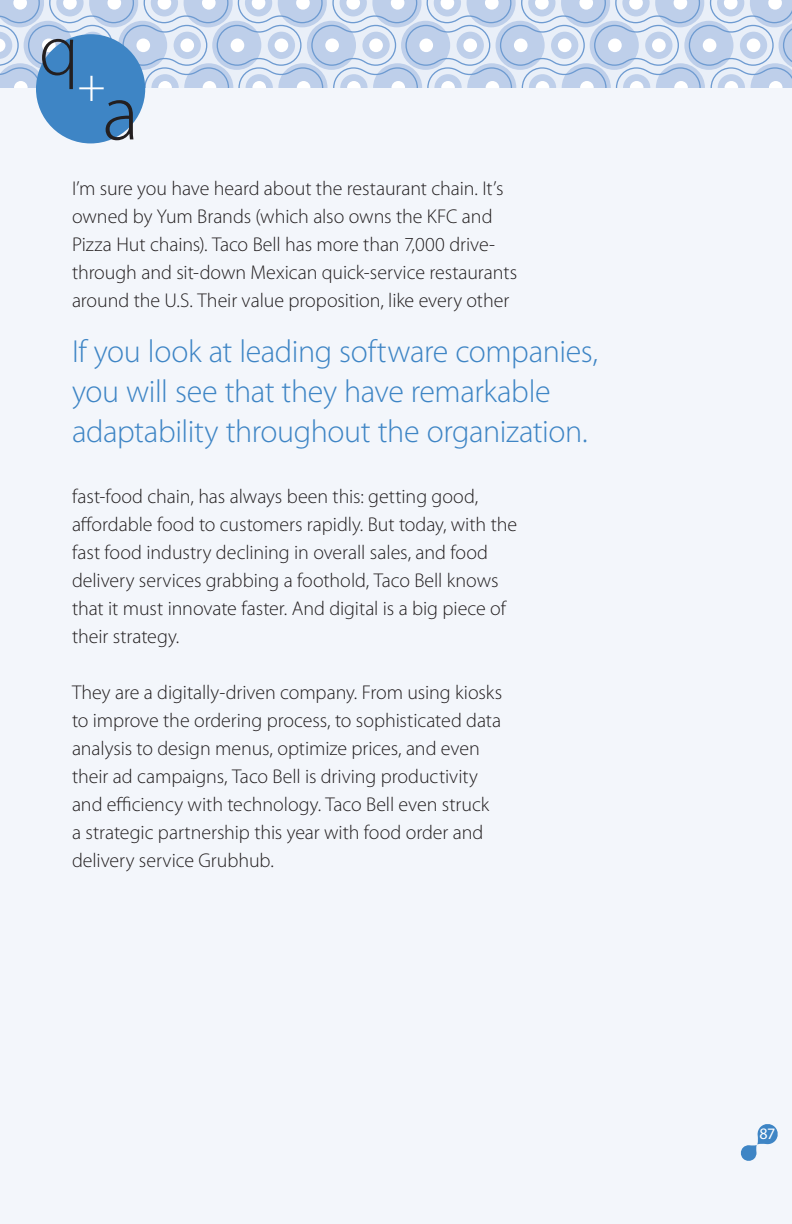
<style>
.page{position:relative;width:792px;height:1224px;background:#f3f6fb}
.page>*{position:absolute;margin:0;border:0;box-sizing:border-box;transform-origin:0 0}
.t1{font:300 80px "Myriad Pro";color:#231f20}
.t2{font:300 73px "Myriad Pro";color:#231f20}
.t3{font:300 32px/40px "Myriad Pro";letter-spacing:-.015em;color:#3e85c5}
.t4{font:300 20px/28px "Myriad Pro";letter-spacing:-.005em;color:#231f20}
.t5{font:16px "Myriad Pro";color:#fff}
</style>
<div class="page">
<svg style="left:0;top:0;width:792px;height:88px"></svg>
<div style="left:36px;top:34px;width:109px;height:109px;background:#3e85c5;border-radius:50%"></div>
<svg style="left:740px;top:1124px;width:38px;height:37px"></svg>
<h2 class="t2" style="left:39px;top:6px;width:68px">q<sub>+</sub></h2>
<h1 class="t1" style="left:102px;top:65px;width:38px">a</h1>
<p class="t4" style="left:72px;top:174px;width:447px">I’m sure you have heard about the restaurant chain. It’s owned by Yum Brands (which also owns the KFC and Pizza Hut chains). Taco Bell has more than 7,000 drive&shy;through and sit-down Mexican quick-service restaurants around the U.S. Their value proposition, like every other</p>
<h3 class="t3" style="left:72px;top:331px;width:528px">If you look at leading software companies, you will see that they have remarkable adaptability throughout the organization.</h3>
<p class="t4" style="left:72px;top:482px;width:447px">fast-food chain, has always been this: getting good, affordable food to customers rapidly. But today, with the fast food industry declining in overall sales, and food delivery services grabbing a foothold, Taco Bell knows that it must innovate faster. And digital is a big piece of their strategy.</p>
<p class="t4" style="left:72px;top:678px;width:432px">They are a digitally-driven company. From using kiosks to improve the ordering process, to sophisticated data analysis to design menus, optimize prices, and even their ad campaigns, Taco Bell is driving productivity and efficiency with technology. Taco Bell even struck a strategic partnership this year with food order and delivery service Grubhub.</p>
<p class="t5" style="left:760px;top:1124px;width:17px">87</p>
</div>
